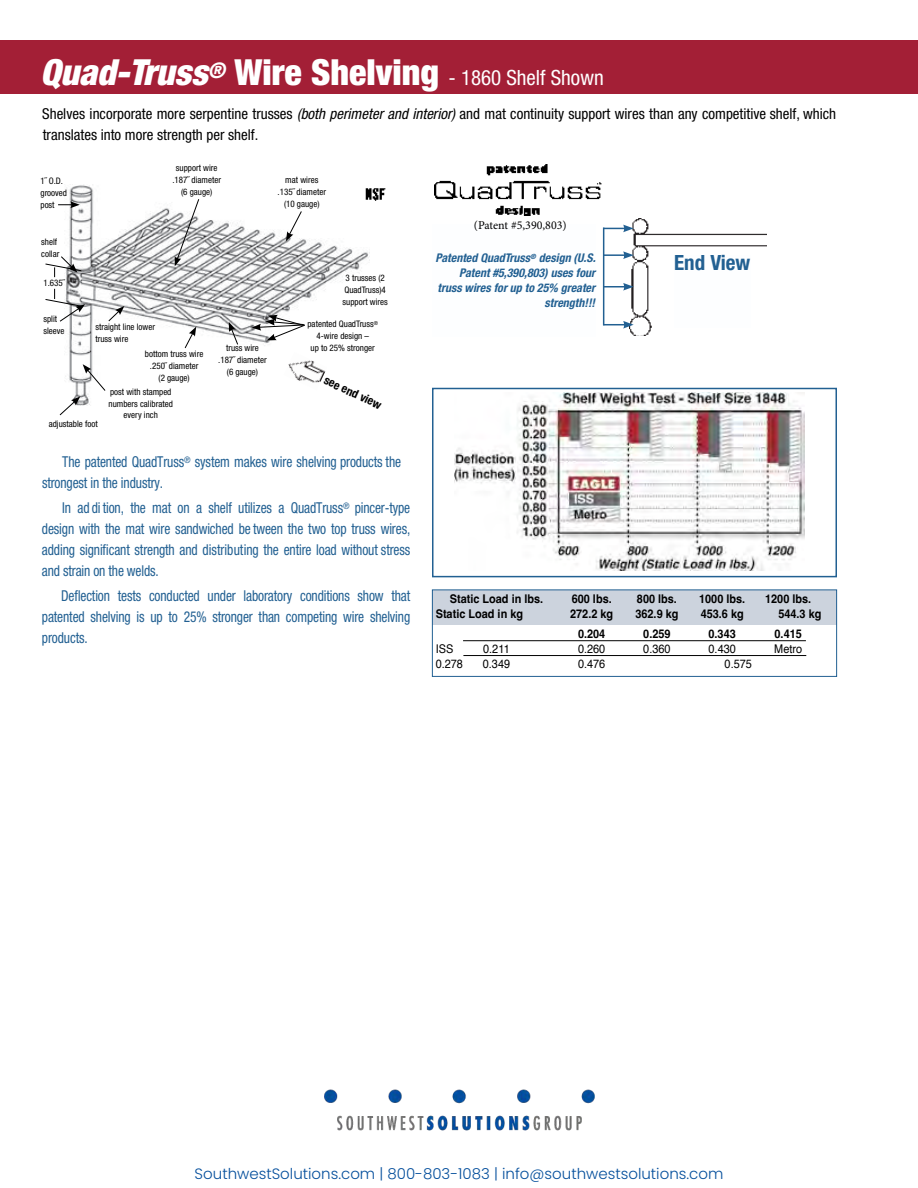
<style>
.page{position:relative;width:918px;height:1188px;background:#fff}
.page>*{position:absolute;margin:0;border:0;box-sizing:border-box;transform-origin:0 0}
.t1{font:condensed 21px "Helvetica Neue LT Pro";color:#fff}
.t2{font:700 condensed 21px "Helvetica Neue LT Pro";color:#226092}
.t3{font:condensed 15px/21px "Helvetica Neue LT Pro";letter-spacing:-.01em;color:#226092;text-align:justify;scale:.9 1}
.t4{font:condensed 15px/21px "Helvetica Neue LT Pro";color:#000}
.t5{font:300 15px "Poppins";color:#054f9c}
.t6{font:700 12px "Helvetica";color:#000;scale:.91 1}
.t7{font:italic 700 condensed 12px/15px "Helvetica Neue LT Pro";color:#226092;text-align:right}
.t8{font:12px "Helvetica";color:#000;scale:.91 1}
.t9{font:12px "Minion Pro";color:#000}
.t10{font:700 condensed 12px "Helvetica Neue LT Pro";color:#000}
.t11{font:condensed 9px/12px "Helvetica Neue LT Pro";color:#000;text-align:center}
.s1{font-weight:900;font-style:italic;font-size:36px}
.s2{font-weight:900;font-size:36px}
.s3{font-family:"Helvetica Neue 57";font-style:italic}
.s4{font-style:italic}
</style>
<div class="page">
<img style="left:630px;top:219px;width:136px;height:117px">
<div style="left:674px;top:255px;width:76px;height:73px;background:#fdfeff"></div>
<hr style="left:603px;top:228px;width:1px;height:97px;background:#226092">
<svg style="left:603px;top:225px;width:31px;height:7px"></svg>
<hr style="left:603px;top:254px;width:22px;height:2px;background:#226092">
<svg style="left:623px;top:251px;width:11px;height:8px"></svg>
<hr style="left:603px;top:286px;width:22px;height:2px;background:#226092">
<svg style="left:623px;top:283px;width:11px;height:8px"></svg>
<svg style="left:603px;top:321px;width:31px;height:8px"></svg>
<img style="left:455px;top:392px;width:349px;height:179px">
<div style="left:432px;top:388px;width:405px;height:189px;border:2px solid #226092"></div>
<img style="left:434px;top:164px;width:168px;height:51px">
<div style="left:433px;top:590px;width:404px;height:35px;background:#ccd3dd"></div>
<div style="left:432px;top:590px;width:405px;height:87px;border:1px solid #226092"></div>
<div style="left:0;top:40px;width:918px;height:54px;background:#a31f36"></div>
<img style="left:65px;top:185px;width:304px;height:179px">
<svg style="left:184px;top:327px;width:12px;height:22px"></svg>
<svg style="left:108px;top:306px;width:16px;height:16px"></svg>
<svg style="left:229px;top:322px;width:10px;height:23px"></svg>
<svg style="left:58px;top:201px;width:22px;height:7px"></svg>
<svg style="left:45px;top:256px;width:37px;height:21px"></svg>
<svg style="left:45px;top:289px;width:40px;height:33px"></svg>
<svg style="left:59px;top:364px;width:47px;height:52px"></svg>
<svg style="left:286px;top:210px;width:16px;height:31px"></svg>
<svg style="left:252px;top:315px;width:54px;height:25px"></svg>
<svg style="left:283px;top:352px;width:45px;height:12px"></svg>
<img style="left:284px;top:352px;width:43px;height:31px">
<svg style="left:175px;top:198px;width:25px;height:68px"></svg>
<hr style="left:463px;top:640px;width:343px;height:1px;background:#000">
<hr style="left:463px;top:655px;width:343px;height:1px;background:#000">
<img style="left:361px;top:185px;width:25px;height:23px">
<img style="left:324px;top:1089px;width:271px;height:42px">
<h1 class="t1" style="left:40px;top:65px;width:565px"><span class="s1">Quad-Truss</span><sup>®</sup> <span class="s2">Wire Shelving</span> - 1860 Shelf Shown</h1>
<p class="t4" style="left:42px;top:103px;width:795px"><span class="s3">S</span>helves incorporate more serpentine trusses <span class="s4">(both perimeter and interior)</span> and mat con ti nu ity sup port wires than any competitive shelf, which translates into more strength per shelf.</p>
<p class="t11" style="left:172px;top:161px;width:50px">support wire .187˝ diameter (6 gauge)</p>
<p class="t11" style="left:278px;top:174px;width:50px">mat wires .135˝ di am e ter (10 gauge)</p>
<p class="t11" style="left:40px;top:175px;width:28px;text-align:left">1˝ O.D. grooved post</p>
<p class="t11" style="left:41px;top:236px;width:20px;text-align:left">shelf collar</p>
<p class="t11" style="left:43px;top:277px;width:23px">1.635˝</p>
<p class="t11" style="left:43px;top:313px;width:23px;text-align:left">split sleeve</p>
<p class="t11" style="left:343px;top:272px;width:47px">3 trusses (2<br>QuadTruss)4 support wires</p>
<p class="t11" style="left:307px;top:318px;width:72px">patented QuadTruss<sup>®<br></sup>4-wire design –<br>up to 25% stronger</p>
<p class="t10" style="left:328px;top:373px;width:61px;rotate:25deg">see end view</p>
<p class="t11" style="left:95px;top:321px;width:61px;text-align:left">straight line lower truss wire</p>
<p class="t11" style="left:218px;top:342px;width:50px">truss wire .187˝ diameter (6 gauge)</p>
<p class="t11" style="left:145px;top:348px;width:60px">bottom truss wire .250˝ diameter<br>(2 gauge)</p>
<p class="t11" style="left:109px;top:385px;width:66px">post with stamped num bers calibrated every inch</p>
<p class="t11" style="left:49px;top:418px;width:50px">ad just able foot</p>
<p class="t3" style="left:42px;top:451px;width:401px;text-indent:20px">The patented QuadTruss<sup>®</sup> system makes wire shelving products the strongest in the industry.</p>
<p class="t3" style="left:42px;top:497px;width:411px;text-indent:20px">In ad di tion, the mat on a shelf utilizes a QuadTruss<sup>®</sup> pincer-type design with the mat wire sandwiched be tween the two top truss wires, adding significant strength and distributing the entire load without stress and strain on the welds.</p>
<p class="t3" style="left:42px;top:585px;width:411px;text-indent:19px">Deflection tests conducted under laboratory conditions show that patented shelving is up to 25% stronger than competing wire shelving products.</p>
<p class="t9" style="left:474px;top:217px;width:94px">(Patent #5,390,803)</p>
<p class="t7" style="left:436px;top:251px;width:162px">Patented QuadTruss<sup>®</sup> de sign (U.S.<br>Patent #5,390,803) uses four truss wires for up to 25% greater strength!!!</p>
<h1 class="t2" style="left:674px;top:250px;width:78px">End View</h1>
<p class="t6" style="left:450px;top:592px;width:104px">Static Load in lbs.</p>
<p class="t6" style="left:572px;top:592px;width:46px">600 lbs.</p>
<p class="t6" style="left:637px;top:592px;width:46px">800 lbs.</p>
<p class="t6" style="left:699px;top:592px;width:52px">1000 lbs.</p>
<p class="t6" style="left:765px;top:592px;width:52px">1200 lbs.</p>
<p class="t6" style="left:436px;top:607px;width:98px">Static Load in kg</p>
<p class="t6" style="left:570px;top:607px;width:49px">272.2 kg</p>
<p class="t6" style="left:635px;top:607px;width:49px">362.9 kg</p>
<p class="t6" style="left:701px;top:607px;width:49px">453.6 kg</p>
<p class="t6" style="left:778px;top:607px;width:49px">544.3 kg</p>
<p class="t6" style="left:578px;top:626px;width:32px">0.204</p>
<p class="t6" style="left:643px;top:626px;width:32px">0.259</p>
<p class="t6" style="left:709px;top:626px;width:32px">0.343</p>
<p class="t6" style="left:775px;top:626px;width:32px">0.415</p>
<p class="t8" style="left:436px;top:639px;width:21px">ISS</p>
<p class="t8" style="left:483px;top:639px;width:31px">0.211</p>
<p class="t8" style="left:578px;top:639px;width:32px">0.260</p>
<p class="t8" style="left:643px;top:639px;width:32px">0.360</p>
<p class="t8" style="left:709px;top:639px;width:32px">0.430</p>
<p class="t8" style="left:774px;top:639px;width:32px">Metro</p>
<p class="t8" style="left:436px;top:654px;width:32px">0.278</p>
<p class="t8" style="left:483px;top:654px;width:32px">0.349</p>
<p class="t8" style="left:578px;top:654px;width:32px">0.476</p>
<p class="t8" style="left:725px;top:654px;width:32px">0.575</p>
<p class="t5" style="left:195px;top:1165px;width:530px">SouthwestSolutions.com | 800-803-1083 | info@southwestsolutions.com</p>
</div>
